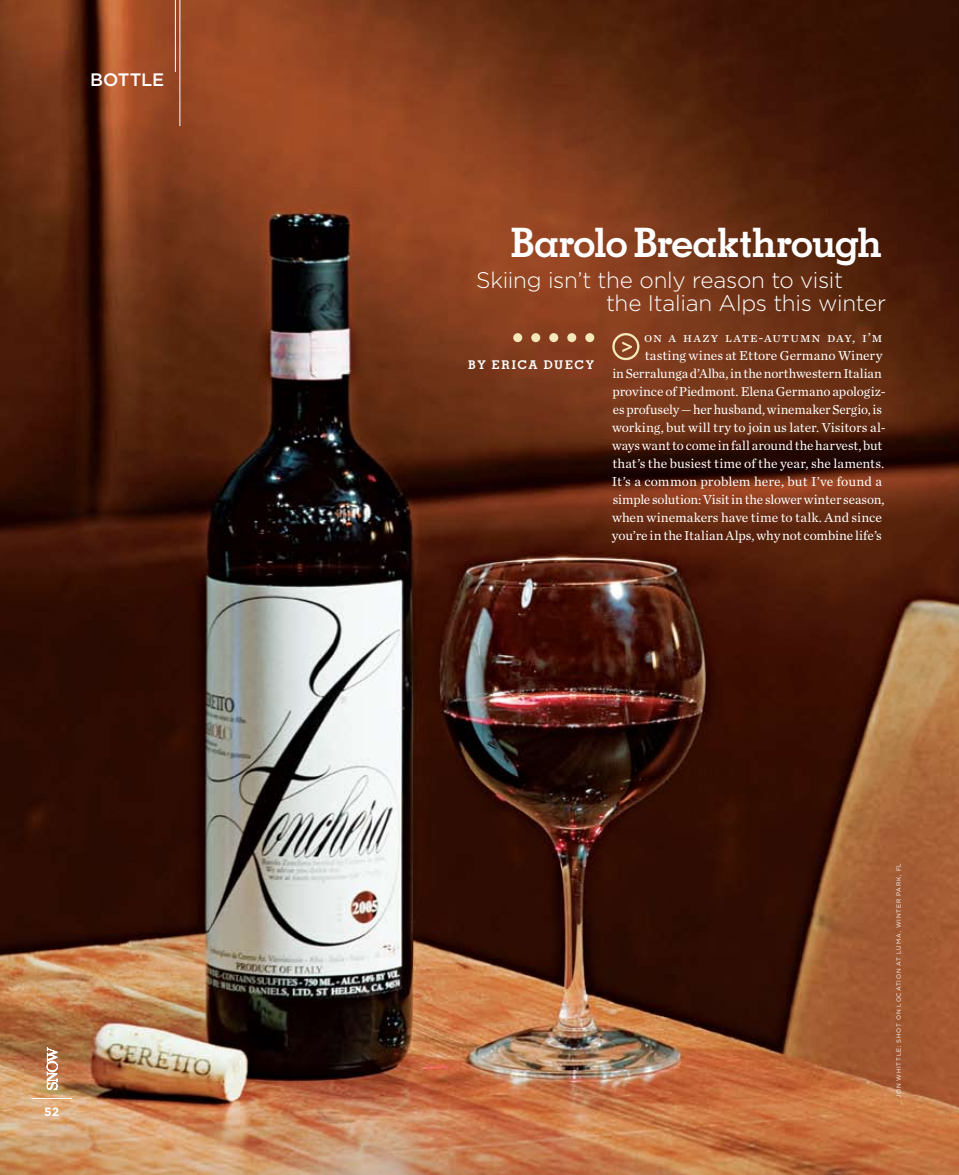
<style>
.page{position:relative;width:959px;height:1175px;background:#fff}
.page>*{position:absolute;margin:0;border:0;box-sizing:border-box;transform-origin:0 0}
.t1{font:700 40.5px "Memphis";letter-spacing:-.03em;color:#fff}
.t2{font:300 22.5px/22.5px "Gotham";letter-spacing:-.015em;color:#fff}
.t3{font:500 18px "Gotham";letter-spacing:-.01em;color:#fff}
.t4{font:13.5px/18px "Chronicle Text G1";color:#fff;text-align:right}
.t5{font:700 12px "Memphis";letter-spacing:.125em;color:#fff;scale:1.05 1}
.t6{font:700 12px "Gotham";color:#fff}
.t7{font:6px "Gotham";letter-spacing:.125em;color:#fff}
</style>
<div class="page">
<img style="left:0;top:0;width:958px;height:1174px">
<svg style="left:612px;top:333px;width:27px;height:27px"></svg>
<hr style="left:32px;top:1098px;width:40px;height:1px;background:#fff">
<svg style="left:47px;top:1047px;width:11px;height:42px"></svg>
<hr style="left:180px;top:0;width:1px;height:126px;background:#fff">
<hr style="left:175px;top:0;width:1px;height:72px;background:#fff">
<div style="left:513px;top:333px;width:9px;height:9px;background:#f5e8bb;border-radius:50%"></div>
<div style="left:531px;top:333px;width:9px;height:9px;background:#f5e8bb;border-radius:50%"></div>
<div style="left:549px;top:333px;width:9px;height:9px;background:#f5e8bb;border-radius:50%"></div>
<div style="left:567px;top:333px;width:9px;height:9px;background:#f5e8bb;border-radius:50%"></div>
<div style="left:585px;top:333px;width:9px;height:9px;background:#f5e8bb;border-radius:50%"></div>
<h3 class="t3" style="left:90px;top:67px;width:76px">BOTTLE</h3>
<p class="t6" style="left:44px;top:1104px;width:17px">52</p>
<h1 class="t1" style="left:510px;top:217px;width:373px">Barolo Breakthrough</h1>
<h2 class="t2" style="left:606px;top:268px;width:281px;text-indent:-130px">Skiing isn’t the only reason to visit<br>the Italian Alps this winter</h2>
<p class="t5" style="left:468px;top:357px;width:121px">BY ERICA DUECY</p>
<p class="t4" style="left:612px;top:328px;width:275px">on a hazy late-autumn day, i’m tasting wines at Ettore Germano Winery<br>in Serralunga d’Alba, in the northwestern Italian province of Piedmont. Elena Germano apologiz&shy;es profusely — her husband, winemaker Sergio, is working, but will try to join us later. Visitors al&shy;ways want to come in fall around the harvest, but that’s the busiest time of the year, she laments.<br>It’s a common problem here, but I’ve found a simple solution: Visit in the slower winter season, when winemakers have time to talk. And since you’re in the Italian Alps, whynot combine life’s</p>
<p class="t7" style="left:894px;top:1098px;width:237px;rotate:-90deg">JON WHITTLE; SHOT ON LOCATION AT LUMA, WINTER PARK, FL</p>
</div>
